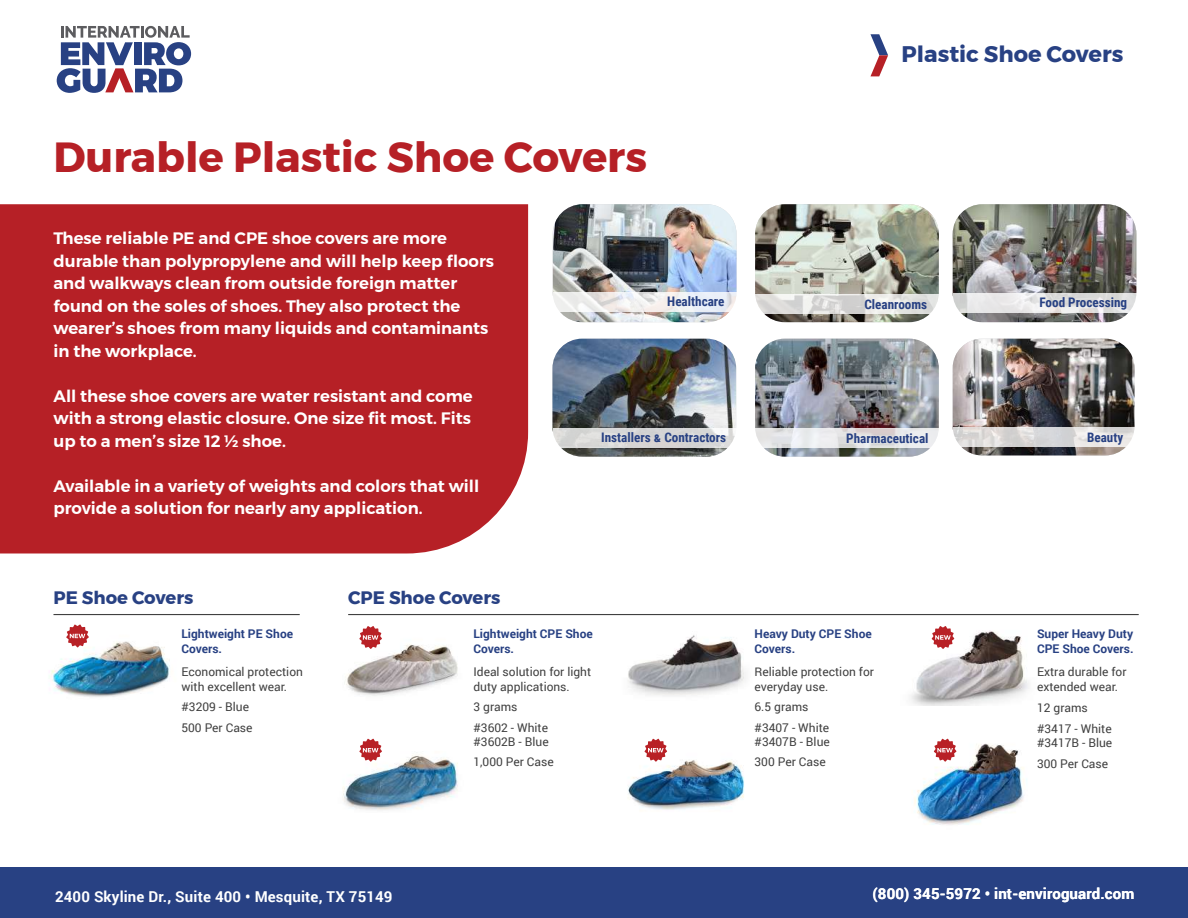
<style>
.page{position:relative;width:1188px;height:918px;background:#fff}
.page>*{position:absolute;margin:0;border:0;box-sizing:border-box;transform-origin:0 0}
.t1{font:700 42px "Montserrat";color:#b62026}
.t2{font:700 22.5px "Montserrat";color:#284183}
.t3{font:700 18px "Montserrat";color:#284183}
.t4{font:600 16.5px/22.5px "Montserrat";color:#fff}
.t5{font:700 15px "Roboto";letter-spacing:.01em;color:#fff}
.t6{font:700 13.2px "Roboto Condensed";color:#284183}
.t7{font:700 13.05px "Roboto Condensed";color:#284183}
.t8{font:12px/20.4px "Roboto";color:#404040}
.t9{font:700 12px/14.4px "Roboto";color:#284183}
</style>
<div class="page">
<div style="left:0;top:204px;width:528px;height:350px;background:#b62026"></div>
<img style="left:755px;top:204px;width:184px;height:118px">
<svg style="left:755px;top:294px;width:184px;height:20px"></svg>
<img style="left:755px;top:339px;width:184px;height:118px">
<svg style="left:755px;top:429px;width:184px;height:19px;background:#e6e6e7"></svg>
<img style="left:552px;top:339px;width:184px;height:118px">
<svg style="left:553px;top:428px;width:183px;height:19px;background:#d9d9d8"></svg>
<img style="left:953px;top:204px;width:183px;height:118px">
<svg style="left:953px;top:293px;width:183px;height:20px;fill:#e5e5e5"></svg>
<img style="left:553px;top:204px;width:183px;height:118px">
<svg style="left:553px;top:292px;width:184px;height:20px;fill:#eeeff0"></svg>
<svg style="left:57px;top:26px;width:134px;height:67px"></svg>
<svg style="left:870px;top:34px;width:18px;height:42px"></svg>
<div style="left:0;top:868px;width:1188px;height:50px;background:#284183"></div>
<img style="left:346px;top:615px;width:127px;height:81px">
<img style="left:51px;top:615px;width:133px;height:82px">
<img style="left:343px;top:738px;width:115px;height:72px">
<img style="left:616px;top:615px;width:142px;height:81px">
<img style="left:628px;top:738px;width:116px;height:72px">
<img style="left:900px;top:615px;width:139px;height:91px">
<img style="left:914px;top:738px;width:113px;height:87px">
<hr style="left:53px;top:614px;width:247px;height:1px;background:#404040">
<svg style="left:66px;top:624px;width:23px;height:23px"></svg>
<svg style="left:359px;top:626px;width:23px;height:23px"></svg>
<svg style="left:932px;top:626px;width:22px;height:23px"></svg>
<svg style="left:644px;top:739px;width:23px;height:23px"></svg>
<svg style="left:359px;top:739px;width:23px;height:23px"></svg>
<svg style="left:934px;top:739px;width:22px;height:23px"></svg>
<hr style="left:348px;top:614px;width:791px;height:1px;background:#404040">
<img style="left:953px;top:339px;width:182px;height:116px">
<svg style="left:953px;top:428px;width:182px;height:19px;background:#dfdddc"></svg>
<h1 class="t1" style="left:53px;top:123px;width:595px">Durable Plastic Shoe Covers</h1>
<h2 class="t2" style="left:902px;top:36px;width:223px">Plastic Shoe Covers</h2>
<p class="t4" style="left:53px;top:227px;width:442px">These reliable PE and CPE shoe covers are more durable than polypropylene and will help keep floors and walkways clean from outside foreign matter found on the soles of shoes. They also protect the wearer’s shoes from many liquids and contaminants in the workplace.</p>
<p class="t4" style="left:53px;top:385px;width:421px;text-align:justify">All these shoe covers are water resistant and come with a strong elastic closure. One size fit most. Fits up to a men’s size 12 ½ shoe.</p>
<p class="t4" style="left:53px;top:475px;width:427px">Available in a variety of weights and colors that will provide a solution for nearly any application.</p>
<p class="t6" style="left:667px;top:292px;width:59px">Healthcare</p>
<p class="t6" style="left:1039px;top:293px;width:89px">Food Processing</p>
<p class="t6" style="left:864px;top:295px;width:64px">Cleanrooms</p>
<p class="t6" style="left:601px;top:428px;width:127px">Installers &amp; Contractors</p>
<p class="t6" style="left:846px;top:429px;width:84px">Pharmaceutical</p>
<p class="t7" style="left:1087px;top:428px;width:37px">Beauty</p>
<p class="t3" style="left:53px;top:583px;width:141px">PE Shoe Covers</p>
<p class="t3" style="left:348px;top:583px;width:154px">CPE Shoe Covers</p>
<p class="t9" style="left:181px;top:627px;width:113px">Lightweight PE Shoe<br>Covers.</p>
<p class="t9" style="left:473px;top:627px;width:121px">Lightweight CPE Shoe<br>Covers.</p>
<p class="t9" style="left:755px;top:627px;width:119px">Heavy Duty CPE Shoe<br>Covers.</p>
<p class="t9" style="left:1037px;top:627px;width:98px">Super Heavy Duty<br>CPE Shoe Covers.</p>
<p class="t8" style="left:181px;top:665px;width:123px;line-height:14.4px">Economical protection with excellent wear.</p>
<p class="t8" style="left:181px;top:696px;width:73px">#3209 - Blue<br>500 Per Case</p>
<p class="t8" style="left:473px;top:665px;width:119px;line-height:14.4px">Ideal solution for light duty applications.</p>
<p class="t8" style="left:473px;top:696px;width:76px">3 grams #3602 - White</p>
<p class="t8" style="left:473px;top:731px;width:82px">#3602B - Blue<br>1,000 Per Case</p>
<p class="t8" style="left:755px;top:665px;width:121px;line-height:14.4px">Reliable protection for everyday use.</p>
<p class="t8" style="left:755px;top:696px;width:76px">6.5 grams #3407 - White</p>
<p class="t8" style="left:755px;top:731px;width:77px">#3407B - Blue<br>300 Per Case</p>
<p class="t8" style="left:1037px;top:665px;width:91px;line-height:14.4px">Extra durable for extended wear.</p>
<p class="t8" style="left:1037px;top:698px;width:76px">12 grams #3417 - White</p>
<p class="t8" style="left:1037px;top:732px;width:77px">#3417B - Blue<br>300 Per Case</p>
<p class="t5" style="left:55px;top:886px;width:339px">2400 Skyline Dr., Suite 400 • Mesquite, TX 75149</p>
<p class="t5" style="left:873px;top:883px;width:263px">(800) 345-5972 • int-enviroguard.com</p>
</div>
